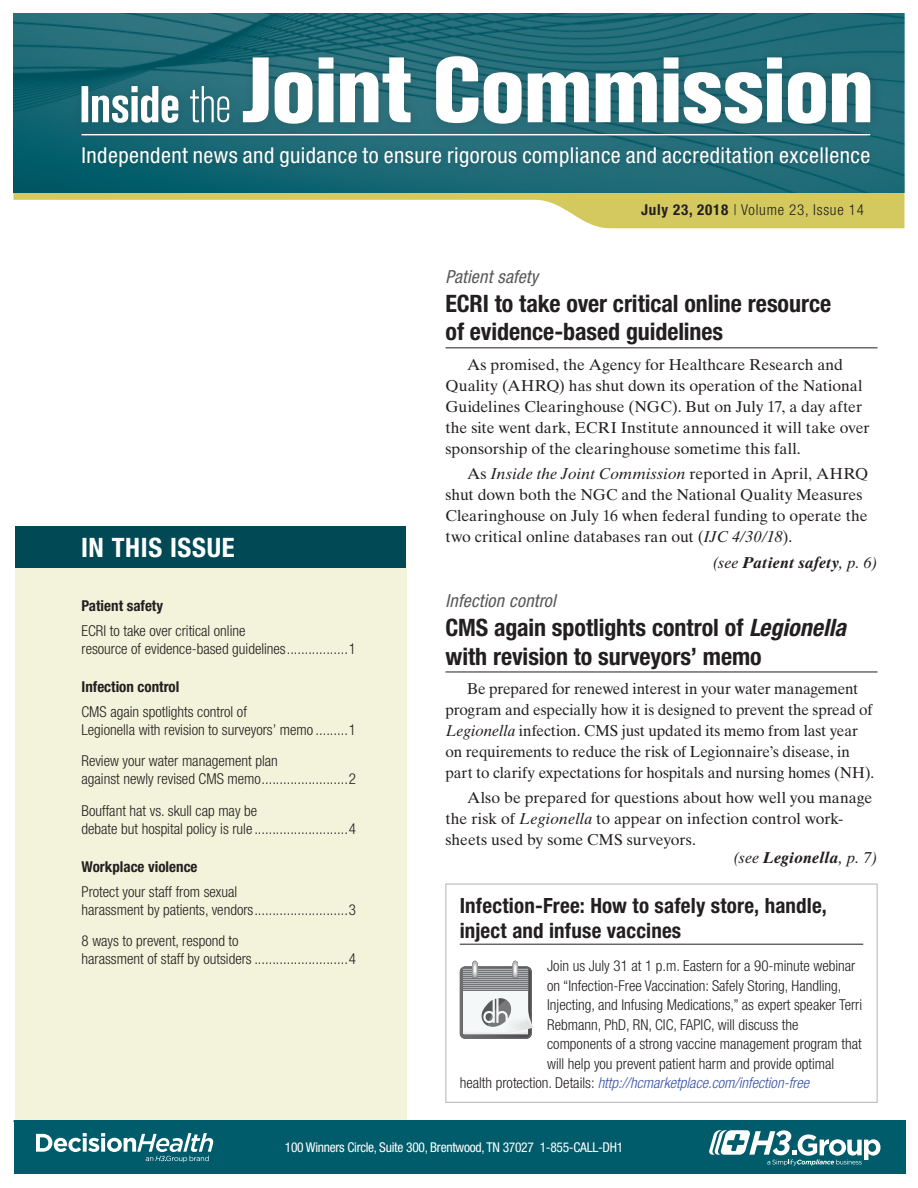
<style>
.page{position:relative;width:918px;height:1188px;background:#fff}
.page>*{position:absolute;margin:0;border:0;box-sizing:border-box;transform-origin:0 0}
.t1{font:700 condensed 26.85px "Helvetica Neue LT Std";letter-spacing:.025em;color:#fff}
.t2{font:700 condensed 24px/28.8px "Helvetica Neue LT Std";color:#231f20}
.t3{font:condensed 21.9px "Helvetica Neue LT Std";letter-spacing:.02em;color:#fff}
.t4{font:700 condensed 21px/25.5px "Helvetica Neue LT Std";letter-spacing:.01em;color:#231f20}
.t5{font:italic condensed 18px "Helvetica Neue LT Std";letter-spacing:.01em;color:#57585a}
.t6{font:15.75px/21px "Times Ten LT Std";letter-spacing:-.005em;color:#231f20}
.t7{font:italic 700 15.75px "Times Ten LT Std";letter-spacing:.01em;color:#231f20}
.t8{font:300 condensed 15px/18px "Helvetica Neue LT Std";color:#231f20}
.t9{font:italic 300 condensed 15px "Helvetica Neue LT Std";color:#3853a3}
.t10{font:700 condensed 15px "Helvetica Neue LT Std";color:#231f20}
.t11{font:300 condensed 15px "Helvetica Neue LT Std";letter-spacing:.05em;color:#231f20}
.t12{font:condensed 13.5px "Helvetica Neue LT Std";letter-spacing:-.02em;color:#fff}
.s1{font-weight:700}
.s2{font-style:italic}
.s3{font-weight:400}
.s4{font-style:normal;color:#231f20}
</style>
<div class="page">
<div style="left:15px;top:562px;width:391px;height:566px;background:#f3f2da"></div>
<div style="left:15px;top:1120px;width:891px;height:54px;background:#005c6a"></div>
<div style="left:16px;top:526px;width:390px;height:42px;background:#004955"></div>
<hr style="left:14px;top:1120px;width:890px;height:2px;background:#005c6a">
<svg style="left:14px;top:193px;width:890px;height:35px"></svg>
<img style="left:14px;top:14px;width:890px;height:179px">
<div style="left:78px;top:142px;width:798px;height:32px;background:#231f20;opacity:.2"></div>
<div style="left:73px;top:48px;width:808px;height:86px;background:#231f20;opacity:.2"></div>
<svg style="left:82px;top:56px;width:788px;height:68px"></svg>
<div style="left:77px;top:129px;width:800px;height:13px;background:#231f20;opacity:.2"></div>
<hr style="left:82px;top:134px;width:788px;height:1px;background:#fff">
<svg style="left:36px;top:1133px;width:177px;height:29px"></svg>
<svg style="left:709px;top:1130px;width:171px;height:36px"></svg>
<hr style="left:446px;top:347px;width:432px;height:1px;background:#231f20">
<hr style="left:460px;top:944px;width:403px;height:1px;background:#231f20">
<svg style="left:460px;top:961px;width:74px;height:78px"></svg>
<div style="left:446px;top:884px;width:432px;height:219px;border:1px solid #b2b3b7"></div>
<hr style="left:446px;top:672px;width:432px;height:1px;background:#231f20">
<h3 class="t3" style="left:82px;top:142px;width:790px">Independent news and guidance to ensure rigorous compliance and accreditation excellence</h3>
<h1 class="t1" style="left:81px;top:531px;width:155px">IN THIS ISSUE</h1>
<p class="t10" style="left:82px;top:597px;width:83px">Patient safety</p>
<p class="t8" style="left:82px;top:622px;width:276px">ECRI to take over critical online<br>resource of evidence-based guidelines.................1</p>
<p class="t10" style="left:82px;top:678px;width:99px">Infection control</p>
<p class="t8" style="left:82px;top:703px;width:276px">CMS again spotlights control of<br>Legionella with revision to surveyors’ memo .........1</p>
<p class="t8" style="left:82px;top:752px;width:276px">Review your water management plan<br>against newly revised CMS memo........................2</p>
<p class="t8" style="left:82px;top:802px;width:276px">Bouffant hat vs. skull cap may be<br>debate but hospital policy is rule ..........................4</p>
<p class="t10" style="left:82px;top:858px;width:118px">Workplace violence</p>
<p class="t8" style="left:82px;top:883px;width:276px">Protect your staff from sexual<br>harassment by patients, vendors..........................3</p>
<p class="t8" style="left:82px;top:932px;width:276px">8 ways to prevent, respond to<br>harassment of staff by outsiders ..........................4</p>
<p class="t11" style="left:641px;top:201px;width:224px"><span class="s1">July 23, 2018</span> | Volume 23, Issue 14</p>
<p class="t5" style="left:446px;top:266px;width:94px">Patient safety</p>
<h2 class="t2" style="left:446px;top:288px;width:387px">ECRI to take over critical online resource of evidence-based guidelines</h2>
<p class="t6" style="left:446px;top:354px;width:425px;text-indent:22px">As promised, the Agency for Healthcare Research and Quality (AHRQ) has shut down its operation of the National Guidelines Clearinghouse (NGC). But on July 17, a day after the site went dark, ECRI Institute announced it will take over sponsorship of the clearinghouse sometime this fall.</p>
<p class="t6" style="left:446px;top:463px;width:424px;text-indent:22px">As <span class="s2">Inside the Joint Commission</span> reported in April, AHRQ shut down both the NGC and the National Quality Measures Clearinghouse on July 16 when federal funding to operate the two critical online databases ran out (<span class="s2">IJC 4/30/18</span>).</p>
<p class="t7" style="left:712px;top:553px;width:167px"><span class="s3">(see</span> Patient safety<span class="s3">, p. 6)</span></p>
<p class="t5" style="left:446px;top:590px;width:112px">Infection control</p>
<h2 class="t2" style="left:446px;top:613px;width:402px">CMS again spotlights control of <span class="s2">Legionella </span>with revision to surveyors’ memo</h2>
<p class="t6" style="left:445px;top:679px;width:430px;text-indent:22px">Be prepared for renewed interest in your water management program and especially how it is designed to prevent the spread of <span class="s2">Legionella</span> infection. CMS just updated its memo from last year on requirements to reduce the risk of Legionnaire’s disease, in part to clarify expectations for hospitals and nursing homes (NH).</p>
<p class="t6" style="left:445px;top:787px;width:428px;text-indent:22px">Also be prepared for questions about how well you manage the risk of <span class="s2">Legionella</span> to appear on infection control work&shy;sheets used by some CMS surveyors.</p>
<p class="t7" style="left:733px;top:848px;width:146px"><span class="s3">(see</span> Legionella<span class="s3">, p. 7)</span></p>
<h3 class="t4" style="left:460px;top:892px;width:369px">Infection-Free: How to safely store, handle, inject and infuse vaccines</h3>
<p class="t8" style="left:547px;top:957px;width:310px">Join us July 31 at 1 p.m. Eastern for a 90-minute webinar</p>
<p class="t8" style="left:547px;top:976px;width:296px">on “Infection-Free Vaccination: Safely Storing, Handling,</p>
<p class="t8" style="left:547px;top:996px;width:316px">Injecting, and Infusing Medications,” as expert speaker Terri</p>
<p class="t8" style="left:547px;top:1015px;width:253px">Rebmann, PhD, RN, CIC, FAPIC, will discuss the</p>
<p class="t8" style="left:547px;top:1035px;width:316px">components of a strong vaccine management program that</p>
<p class="t8" style="left:547px;top:1054px;width:289px">will help you prevent patient harm and provide optimal</p>
<p class="t9" style="left:460px;top:1075px;width:351px"><span class="s4">health protection. Details:</span> http://hcmarketplace.com/infection-free</p>
<p class="t12" style="left:285px;top:1139px;width:340px">100 Winners Circle, Suite 300, Brentwood, TN 37027 1-855-CALL-DH1</p>
</div>
